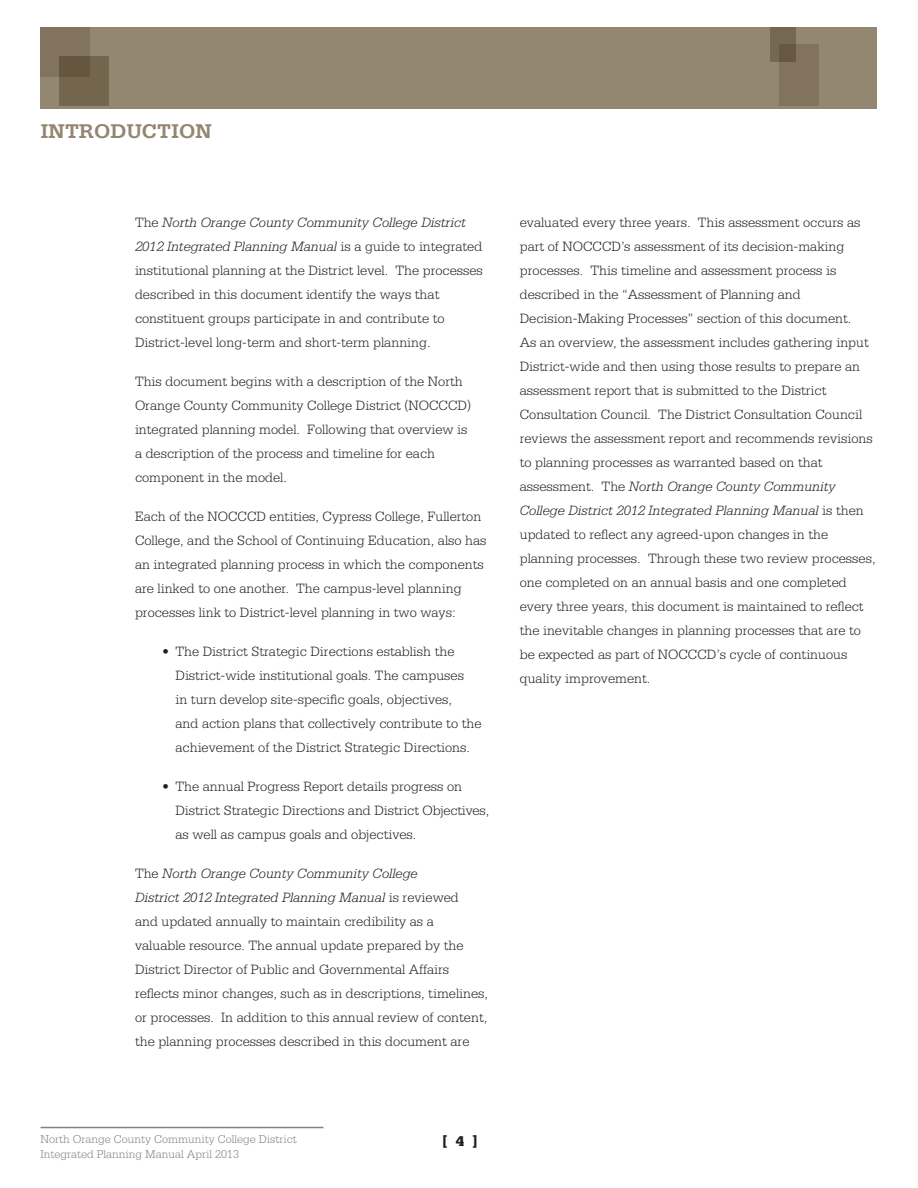
<style>
.page{position:relative;width:918px;height:1188px;background:#fff}
.page>*{position:absolute;margin:0;border:0;box-sizing:border-box;transform-origin:0 0}
.t1{font:700 21px "Serifa";color:#948772}
.t2{font:900 15px "Serifa";color:#231f20}
.t3{font:300 14.25px/24px "Serifa";color:#231f20}
.t4{font:300 12px/14.4px "Serifa";color:#808285}
.s1{font-style:italic}
</style>
<div class="page">
<div style="left:40px;top:27px;width:838px;height:82px;background:#948772"></div>
<div style="left:40px;top:27px;width:50px;height:50px;background:#81735e"></div>
<div style="left:59px;top:56px;width:50px;height:50px;background:linear-gradient(to right,#6c5d46,#74654e)"></div>
<div style="left:771px;top:27px;width:25px;height:34px;background:#766751"></div>
<svg style="left:779px;top:44px;width:40px;height:61px;background:#7d6f5a"></svg>
<hr style="left:40px;top:1127px;width:283px;height:1px;background:#808285">
<h1 class="t1" style="left:40px;top:118px;width:173px">INTRODUCTION</h1>
<p class="t3" style="left:135px;top:210px;width:349px">The <span class="s1">North Orange County Community College District 2012 Integrated Planning Manual</span> is a guide to integrated institutional planning at the District level. The processes described in this document identify the ways that constituent groups participate in and contribute to District-level long-term and short-term planning.</p>
<p class="t3" style="left:135px;top:369px;width:338px">This document begins with a description of the North Orange County Community College District (NOCCCD) integrated planning model. Following that overview is a description of the process and timeline for each component in the model.</p>
<p class="t3" style="left:135px;top:504px;width:353px">Each of the NOCCCD entities, Cypress College, Fullerton College, and the School of Continuing Education, also has an integrated planning process in which the components are linked to one another. The campus-level planning processes link to District-level planning in two ways:</p>
<p class="t3" style="left:175px;top:639px;width:307px;text-indent:-13px">• The District Strategic Directions establish the District-wide institutional goals. The campuses<br>in turn develop site-specific goals, objectives,<br>and action plans that collectively contribute to the achievement of the District Strategic Directions.</p>
<p class="t3" style="left:175px;top:774px;width:315px;text-indent:-13px">• The annual Progress Report details progress on<br>District Strategic Directions and District Objectives, as well as campus goals and objectives.</p>
<p class="t3" style="left:135px;top:861px;width:355px">The <span class="s1">North Orange County Community College<br>District 2012 Integrated Planning Manual</span> is reviewed<br>and updated annually to maintain credibility as a valuable resource. The annual update prepared by the District Director of Public and Governmental Affairs reflects minor changes, such as in descriptions, timelines, or processes. In addition to this annual review of content, the planning processes described in this document are</p>
<p class="t3" style="left:520px;top:210px;width:357px">evaluated every three years. This assessment occurs as part of NOCCCD’s assessment of its decision-making processes. This timeline and assessment process is described in the “Assessment of Planning and Decision-Making Processes” section of this document.<br>As an overview, the assessment includes gathering input District-wide and then using those results to prepare an assessment report that is submitted to the District Consultation Council. The District Consultation Council reviews the assessment report and recommends revisions to planning processes as warranted based on that assessment. The <span class="s1">North Orange County Community College District 2012 Integrated Planning Manual</span> is then updated to reflect any agreed-upon changes in the planning processes. Through these two review processes, one completed on an annual basis and one completed every three years, this document is maintained to reflect the inevitable changes in planning processes that are to be expected as part of NOCCCD’s cycle of continuous quality improvement.</p>
<p class="t4" style="left:40px;top:1132px;width:258px">North Orange County Community College District<br>Integrated Planning Manual April 2013</p>
<p class="t2" style="left:443px;top:1132px;width:37px">[ 4 ]</p>
</div>
